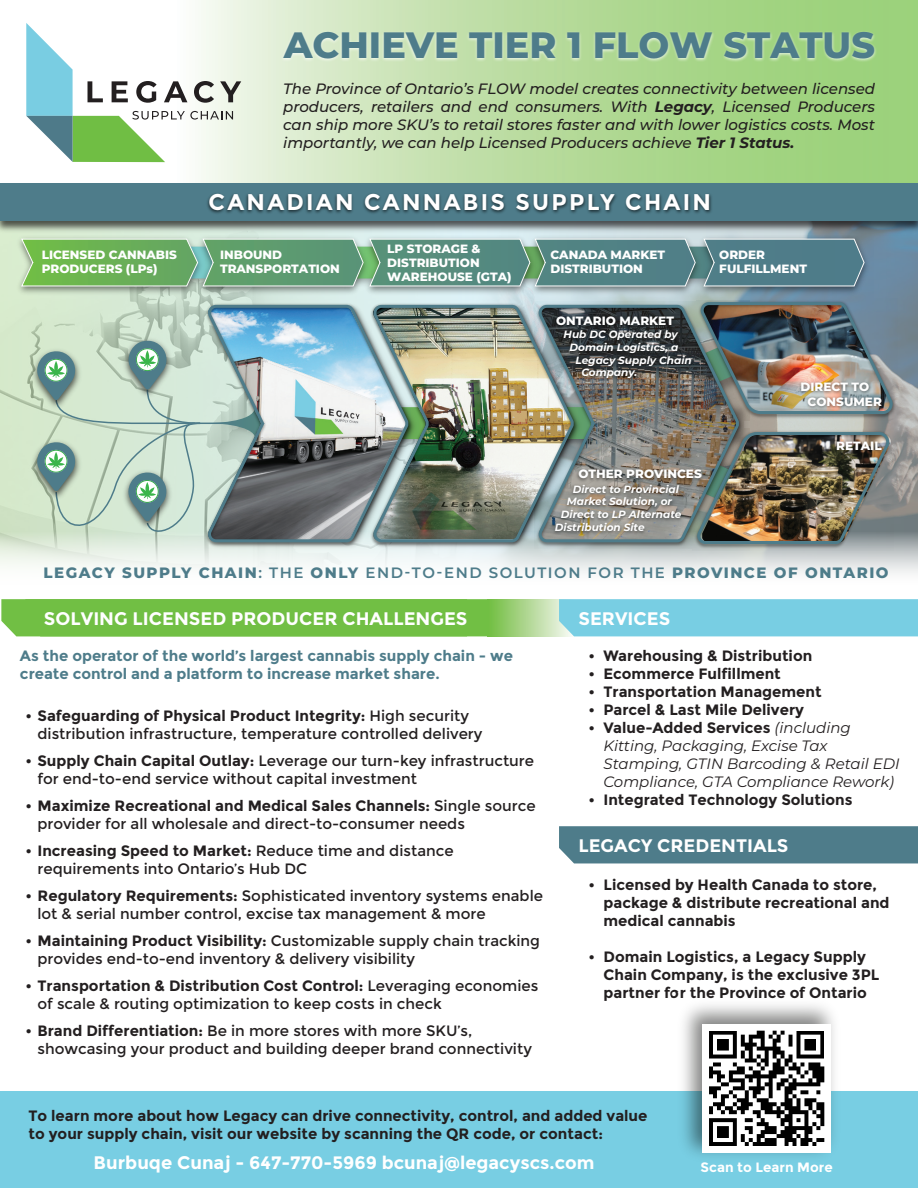
<style>
.page{position:relative;width:918px;height:1188px;background:#fff}
.page>*{position:absolute;margin:0;border:0;box-sizing:border-box;transform-origin:0 0}
.t1{font:800 36.6px "Montserrat";color:#4e7c8a}
.t2{font:700 22.65px "Montserrat";letter-spacing:.1em;color:#fff}
.t3{font:700 18.15px "Montserrat";color:#fff}
.t4{font:700 18px "Montserrat";color:#fff}
.t5{font:15px/18px "Montserrat";color:#231f20}
.t6{font:700 15px/18px "Montserrat";color:#231f20}
.t7{font:italic 500 15px/18px "Montserrat";color:#231f20;text-align:justify}
.t8{font:italic 15px/18px "Montserrat";color:#231f20}
.t9{font:700 15px/18px "Montserrat";color:#4e7c8a}
.t10{font:800 15px "Montserrat";letter-spacing:.1em;color:#4e7c8a}
.t11{font:700 13.5px "Montserrat";color:#fff}
.t12{font:800 12px/14.4px "Montserrat";color:#fff}
.t13{font:italic 700 10.5px "Montserrat";color:#fff}
.s1{font-weight:700}
.s2{font-weight:600}
.s3{font-weight:700;font-style:normal}
.s4{font-size:18.15px}
</style>
<div class="page">
<div style="left:0;top:1092px;width:918px;height:96px;background:#78cee3"></div>
<svg style="left:201px;top:0;width:717px;height:180px;background:#b9dca0"></svg>
<div style="left:1px;top:599px;width:487px;height:37px;background:#71bf44"></div>
<svg style="left:488px;top:599px;width:71px;height:37px;background:#a9d58a"></svg>
<img style="left:278px;top:24px;width:602px;height:50px">
<svg style="left:26px;top:23px;width:215px;height:139px"></svg>
<div style="left:559px;top:599px;width:359px;height:37px;background:#78cee3"></div>
<div style="left:559px;top:826px;width:359px;height:37px;background:#4e7c8a"></div>
<svg style="left:0;top:235px;width:918px;height:296px;background:#adbfb6"></svg>
<svg style="left:0;top:531px;width:918px;height:43px"></svg>
<img style="left:0;top:180px;width:918px;height:55px">
<div style="left:0;top:183px;width:918px;height:37px;background:#4e7c8a"></div>
<img style="left:534px;top:300px;width:216px;height:254px">
<img style="left:204px;top:193px;width:514px;height:29px">
<img style="left:28px;top:345px;width:8px;height:67px">
<img style="left:28px;top:436px;width:8px;height:67px">
<img style="left:696px;top:299px;width:201px;height:121px">
<img style="left:693px;top:429px;width:201px;height:121px">
<img style="left:36px;top:301px;width:857px;height:244px">
<img style="left:832px;top:436px;width:54px;height:23px">
<img style="left:534px;top:302px;width:210px;height:246px">
<img style="left:535px;top:303px;width:207px;height:241px">
<img style="left:559px;top:326px;width:160px;height:59px">
<img style="left:550px;top:481px;width:144px;height:58px">
<img style="left:12px;top:233px;width:862px;height:66px">
<svg style="left:21px;top:238px;width:844px;height:49px;background:#669a80"></svg>
<img style="left:672px;top:1005px;width:174px;height:151px">
<div style="left:703px;top:1024px;width:128px;height:128px;background:#fff"></div>
<svg style="left:709px;top:1031px;width:115px;height:115px"></svg>
<h1 class="t1" style="left:284px;top:18px;width:593px">ACHIEVE TIER 1 FLOW STATUS</h1>
<p class="t7" style="left:283px;top:79px;width:594px">The Province of Ontario’s FLOW model creates connectivity between licensed producers, retailers and end consumers. With <span class="s1">Legacy</span>, Licensed Producers can ship more SKU’s to retail stores faster and with lower logistics costs. Most importantly, we can help Licensed Producers achieve <span class="s1">Tier 1 Status.</span></p>
<h2 class="t2" style="left:209px;top:188px;width:504px">CANADIAN CANNABIS SUPPLY CHAIN</h2>
<p class="t12" style="left:42px;top:247px;width:137px">LICENSED CANNABIS<br>PRODUCERS (LPs)</p>
<p class="t12" style="left:387px;top:241px;width:126px">LP STORAGE &amp;<br>DISTRIBUTION<br>WAREHOUSE (GTA)</p>
<p class="t12" style="left:550px;top:247px;width:116px">CANADA MARKET<br>DISTRIBUTION</p>
<p class="t12" style="left:719px;top:247px;width:89px">ORDER<br>FULFILLMENT</p>
<p class="t12" style="left:220px;top:247px;width:121px">INBOUND<br>TRANSPORTATION</p>
<p class="t12" style="left:556px;top:313px;width:119px">ONTARIO MARKET</p>
<p class="t13" style="left:564px;top:327px;width:116px">Hub DC Operated by</p>
<p class="t13" style="left:569px;top:340px;width:110px">Domain Logistics, a</p>
<p class="t13" style="left:575px;top:352px;width:118px">Legacy Supply Chain</p>
<p class="t13" style="left:581px;top:365px;width:57px">Company.</p>
<p class="t12" style="left:578px;top:466px;width:125px">OTHER PROVINCES</p>
<p class="t13" style="left:573px;top:482px;width:108px">Direct to Provincial</p>
<p class="t13" style="left:567px;top:494px;width:107px">Market Solution, or</p>
<p class="t13" style="left:561px;top:507px;width:122px">Direct to LP Alternate</p>
<p class="t13" style="left:555px;top:519px;width:91px">Distribution Site</p>
<p class="t12" style="left:808px;top:379px;width:76px;text-indent:-7px">DIRECT TO<br>CONSUMER</p>
<p class="t12" style="left:836px;top:438px;width:47px">RETAIL</p>
<p class="t10" style="left:43px;top:562px;width:847px">LEGACY SUPPLY CHAIN<span class="s2">: THE</span> ONLY <span class="s2">END-TO-END SOLUTION FOR THE</span> PROVINCE OF ONTARIO</p>
<p class="t3" style="left:44px;top:608px;width:425px">SOLVING LICENSED PRODUCER CHALLENGES</p>
<p class="t9" style="left:20px;top:647px;width:495px">As the operator of the world’s largest cannabis supply chain - we create control and a platform to increase market share.</p>
<p class="t5" style="left:38px;top:707px;width:447px;text-indent:-12px"><span class="s1">• Safeguarding of Physical Product Integrity:</span> High security distribution infrastructure, temperature controlled delivery</p>
<p class="t5" style="left:38px;top:752px;width:498px;text-indent:-12px"><span class="s1">• Supply Chain Capital Outlay:</span> Leverage our turn-key infrastructure for end-to-end service without capital investment</p>
<p class="t5" style="left:38px;top:797px;width:500px;text-indent:-12px"><span class="s1">• Maximize Recreational and Medical Sales Channels:</span> Single source provider for all wholesale and direct-to-consumer needs</p>
<p class="t5" style="left:38px;top:842px;width:418px;text-indent:-12px"><span class="s1">• Increasing Speed to Market:</span> Reduce time and distance requirements into Ontario’s Hub DC</p>
<p class="t5" style="left:38px;top:887px;width:507px;text-indent:-12px"><span class="s1">• Regulatory Requirements:</span> Sophisticated inventory systems enable lot &amp; serial number control, excise tax management &amp; more</p>
<p class="t5" style="left:38px;top:932px;width:504px;text-indent:-12px"><span class="s1">• Maintaining Product Visibility:</span> Customizable supply chain tracking provides end-to-end inventory &amp; delivery visibility</p>
<p class="t5" style="left:38px;top:977px;width:502px;text-indent:-12px"><span class="s1">• Transportation &amp; Distribution Cost Control:</span> Leveraging economies of scale &amp; routing optimization to keep costs in check</p>
<p class="t5" style="left:38px;top:1022px;width:496px;text-indent:-12px"><span class="s1">• Brand Differentiation:</span> Be in more stores with more SKU’s, showcasing your product and building deeper brand connectivity</p>
<p class="t3" style="left:578px;top:608px;width:93px">SERVICES</p>
<p class="t6" style="left:588px;top:647px;width:225px">• Warehousing &amp; Distribution</p>
<p class="t6" style="left:588px;top:665px;width:194px">• Ecommerce Fulfillment</p>
<p class="t6" style="left:588px;top:683px;width:235px">• Transportation Management</p>
<p class="t6" style="left:588px;top:701px;width:217px">• Parcel &amp; Last Mile Delivery</p>
<p class="t8" style="left:603px;top:718px;width:298px;text-indent:-15px"><span class="s3">• Value-Added Services</span> (including Kitting, Packaging, Excise Tax Stamping, GTIN Barcoding &amp; Retail EDI Compliance, GTA Compliance Rework)</p>
<p class="t6" style="left:588px;top:791px;width:266px">• Integrated Technology Solutions</p>
<p class="t3" style="left:578px;top:835px;width:212px">LEGACY CREDENTIALS</p>
<p class="t6" style="left:603px;top:876px;width:288px;text-indent:-15px">• Licensed by Health Canada to store, package &amp; distribute recreational and medical cannabis</p>
<p class="t6" style="left:603px;top:948px;width:277px;text-indent:-15px">• Domain Logistics, a Legacy Supply<br>Chain Company, is the exclusive 3PL partner for the Province of Ontario</p>
<p class="t6" style="left:28px;top:1107px;width:621px">To learn more about how Legacy can drive connectivity, control, and added value to your supply chain, visit our website by scanning the QR code, or contact:</p>
<p class="t4" style="left:94px;top:1152px;width:502px"><span class="s4">Burbuqe Cunaj -</span> 647-770-5969 bcunaj@legacyscs.com</p>
<p class="t11" style="left:701px;top:1159px;width:134px">Scan to Learn More</p>
</div>
